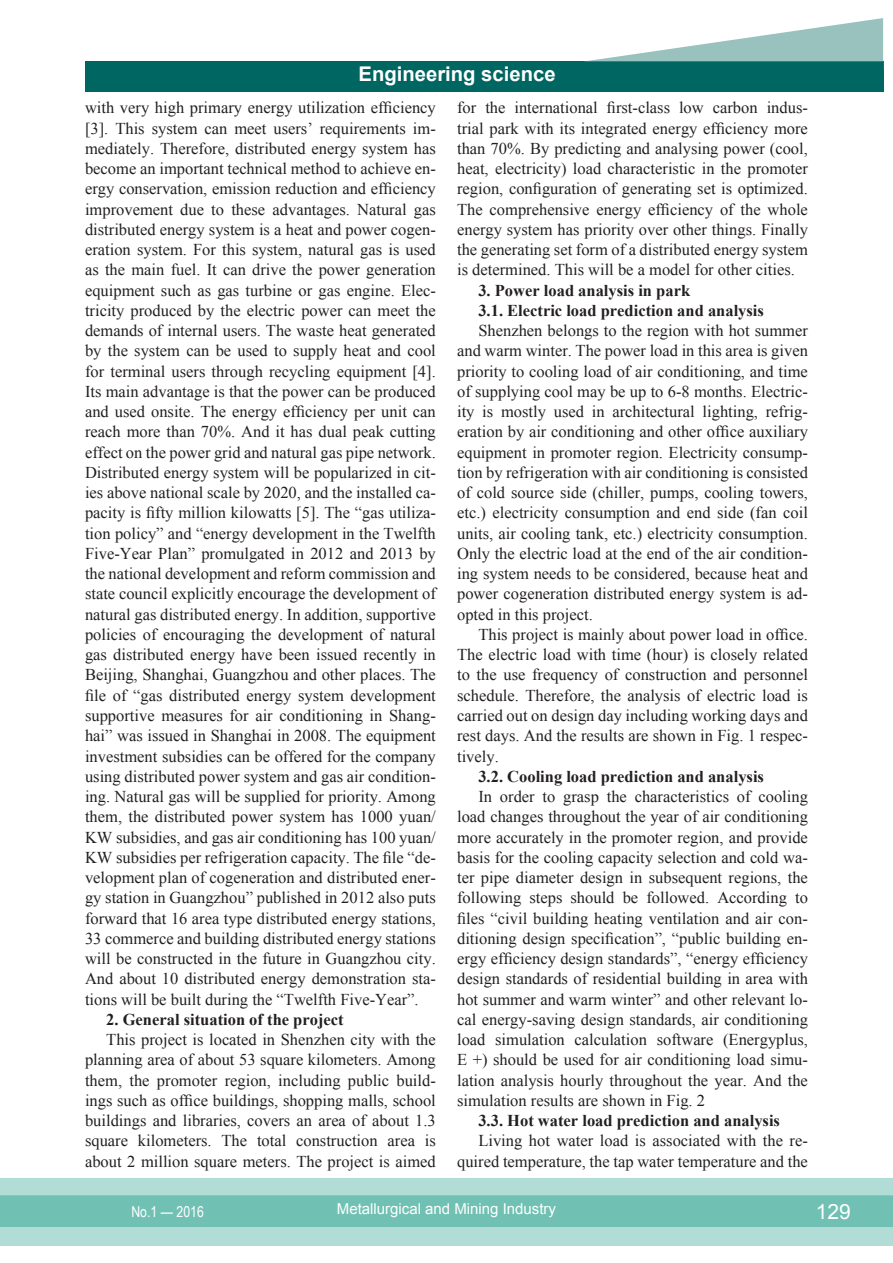
<style>
.page{position:relative;width:893px;height:1263px;background:#fff}
.page>*{position:absolute;margin:0;border:0;box-sizing:border-box;transform-origin:0 0}
.t1{font:21px "Arial";color:#fff}
.t2{font:700 20.25px "Arial";color:#fff}
.ОСНОВНОЙ{font:16.5px/20.2px "Times New Roman";color:#231f20;text-align:justify}
.ОСНОВНОЙ-2{font:700 16.5px "Times New Roman";color:#231f20}
.t3{font:15px "Arial";color:#fff}
.t4{font:15px "Arial Narrow";color:#fff}
</style>
<div class="page">
<div style="left:0;top:1178px;width:893px;height:68px;background:#b2ddd6"></div>
<div style="left:0;top:1195px;width:893px;height:32px;background:#70c1b3;border:2px solid #70c1b3"></div>
<div style="left:85px;top:62px;width:798px;height:30px;background:#006661"></div>
<svg style="left:583px;top:18px;width:300px;height:44px"></svg>
<p class="t2" style="left:359px;top:61px;width:198px">Engineering science</p>
<p class="ОСНОВНОЙ" style="left:85px;top:98px;width:352px">with very high primary energy utilization efficiency [3]. This system can meet users’ requirements im&shy;mediately. Therefore, distributed energy system has become an important technical method to achieve en&shy;ergy conservation, emission reduction and efficiency improvement due to these advantages. Natural gas distributed energy system is a heat and power cogen&shy;eration system. For this system, natural gas is used as the main fuel. It can drive the power generation equipment such as gas turbine or gas engine. Elec&shy;tricity produced by the electric power can meet the demands of internal users. The waste heat generated by the system can be used to supply heat and cool for terminal users through recycling equipment [4].<br>Its main advantage is that the power can be produced and used onsite. The energy efficiency per unit can reach more than 70%. And it has dual peak cutting effect on the power grid and natural gas pipe network.<br>Distributed energy system will be popularized in cit&shy;ies above national scale by 2020, and the installed ca&shy;pacity is fifty million kilowatts [5]. The “gas utiliza&shy;tion policy” and “energy development in the Twelfth Five-Year Plan” promulgated in 2012 and 2013 by the national development and reform commission and state council explicitly encourage the development of natural gas distributed energy. In addition, supportive policies of encouraging the development of natural gas distributed energy have been issued recently in Beijing, Shanghai, Guangzhou and other places. The file of “gas distributed energy system development supportive measures for air conditioning in Shang&shy;hai” was issued in Shanghai in 2008. The equipment investment subsidies can be offered for the company using distributed power system and gas air condition&shy;ing. Natural gas will be supplied for priority. Among them, the distributed power system has 1000 yuan/ KW subsidies, and gas air conditioning has 100 yuan/ KW subsidies per refrigeration capacity. The file “de&shy;velopment plan of cogeneration and distributed ener&shy;gy station in Guangzhou” published in 2012 also puts forward that 16 area type distributed energy stations, 33 commerce and building distributed energy stations will be constructed in the future in Guangzhou city.<br>And about 10 distributed energy demonstration sta&shy;tions will be built during the “Twelfth Five-Year”.</p>
<p class="ОСНОВНОЙ-2" style="left:106px;top:1008px;width:239px">2. General situation of the project</p>
<p class="ОСНОВНОЙ" style="left:85px;top:1029px;width:352px;text-indent:21px">This project is located in Shenzhen city with the planning area of about 53 square kilometers. Among them, the promoter region, including public build&shy;ings such as office buildings, shopping malls, school buildings and libraries, covers an area of about 1.3 square kilometers. The total construction area is about 2 million square meters. The project is aimed</p>
<p class="ОСНОВНОЙ" style="left:457px;top:98px;width:352px">for the international first-class low carbon indus&shy;trial park with its integrated energy efficiency more than 70%. By predicting and analysing power (cool, heat, electricity) load characteristic in the promoter region, configuration of generating set is optimized.<br>The comprehensive energy efficiency of the whole energy system has priority over other things. Finally the generating set form of a distributed energy system is determined. This will be a model for other cities.</p>
<p class="ОСНОВНОЙ-2" style="left:478px;top:279px;width:213px">3. Power load analysis in park</p>
<p class="ОСНОВНОЙ-2" style="left:478px;top:299px;width:287px">3.1. Electric load prediction and analysis</p>
<p class="ОСНОВНОЙ" style="left:457px;top:320px;width:352px;text-indent:21px">Shenzhen belongs to the region with hot summer and warm winter. The power load in this area is given priority to cooling load of air conditioning, and time of supplying cool may be up to 6-8 months. Electric&shy;ity is mostly used in architectural lighting, refrig&shy;eration by air conditioning and other office auxiliary equipment in promoter region. Electricity consump&shy;tion by refrigeration with air conditioning is consisted of cold source side (chiller, pumps, cooling towers, etc.) electricity consumption and end side (fan coil units, air cooling tank, etc.) electricity consumption.<br>Only the electric load at the end of the air condition&shy;ing system needs to be considered, because heat and power cogeneration distributed energy system is ad&shy;opted in this project.</p>
<p class="ОСНОВНОЙ" style="left:457px;top:624px;width:352px;text-indent:21px">This project is mainly about power load in office.<br>The electric load with time (hour) is closely related to the use frequency of construction and personnel schedule. Therefore, the analysis of electric load is carried out on design day including working days and rest days. And the results are shown in Fig. 1 respec&shy;tively.</p>
<p class="ОСНОВНОЙ-2" style="left:478px;top:765px;width:287px">3.2. Cooling load prediction and analysis</p>
<p class="ОСНОВНОЙ" style="left:457px;top:786px;width:352px;text-indent:21px">In order to grasp the characteristics of cooling load changes throughout the year of air conditioning more accurately in the promoter region, and provide basis for the cooling capacity selection and cold wa&shy;ter pipe diameter design in subsequent regions, the following steps should be followed. According to files “civil building heating ventilation and air con&shy;ditioning design specification”, “public building en&shy;ergy efficiency design standards”, “energy efficiency design standards of residential building in area with hot summer and warm winter” and other relevant lo&shy;cal energy-saving design standards, air conditioning load simulation calculation software (Energyplus, E +) should be used for air conditioning load simu&shy;lation analysis hourly throughout the year. And the simulation results are shown in Fig. 2</p>
<p class="ОСНОВНОЙ-2" style="left:478px;top:1109px;width:303px">3.3. Hot water load prediction and analysis</p>
<p class="ОСНОВНОЙ" style="left:457px;top:1130px;width:352px;text-align:right">Living hot water load is associated with the re&shy;quired temperature, the tap water temperature and the</p>
<p class="t4" style="left:131px;top:1200px;width:74px">No.1 — 2016</p>
<p class="t3" style="left:337px;top:1199px;width:221px">Metallurgical and Mining Industry</p>
<p class="t1" style="left:816px;top:1197px;width:37px">129</p>
</div>
